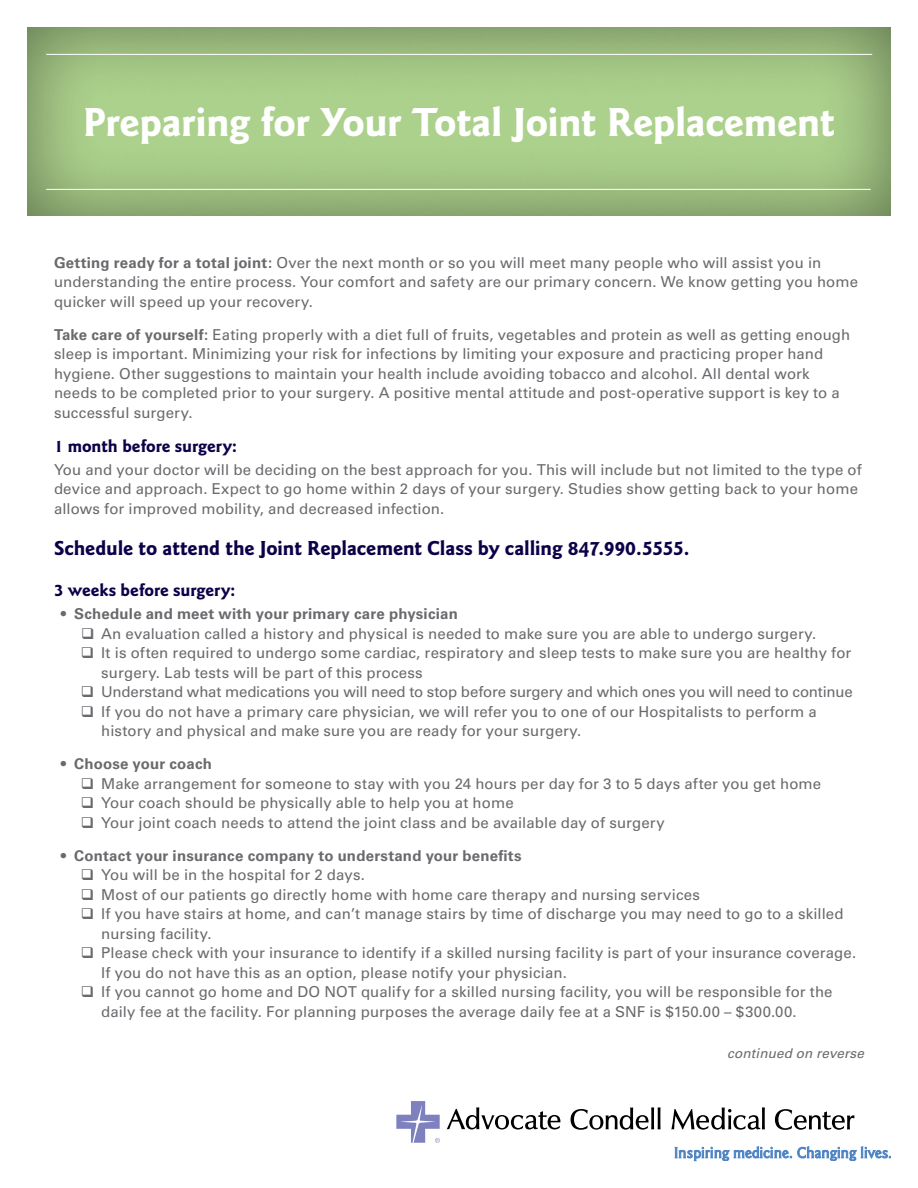
<style>
.page{position:relative;width:918px;height:1188px;background:#fff}
.page>*{position:absolute;margin:0;border:0;box-sizing:border-box;transform-origin:0 0}
.t1{font:700 42px "Goudy Sans Std";letter-spacing:-.01em;color:#fff}
.t2{font:700 21px "Goudy Sans Std";letter-spacing:-.01em;color:#0e0048}
.t3{font:700 18px "Goudy Sans Std";letter-spacing:-.005em;color:#0e0048}
.t4{font:15px/19.5px "Univers";letter-spacing:.005em;color:#696a6d}
.t5{font:700 15px "Univers";letter-spacing:.01em;color:#696a6d}
.t6{font:italic 13.5px "Univers";letter-spacing:.01em;color:#696a6d}
.s1{font-weight:700}
.s2{font-weight:400}
</style>
<div class="page">
<div style="left:12px;top:15px;width:891px;height:203px;background:#000;opacity:.45"></div>
<hr style="left:46px;top:54px;width:826px;height:1px;background:#fff">
<hr style="left:46px;top:189px;width:825px;height:1px;background:#fff">
<svg style="left:675px;top:1146px;width:216px;height:15px"></svg>
<svg style="left:396px;top:1101px;width:44px;height:42px"></svg>
<svg style="left:775px;top:1109px;width:80px;height:21px"></svg>
<svg style="left:671px;top:1107px;width:94px;height:23px"></svg>
<svg style="left:571px;top:1107px;width:90px;height:23px"></svg>
<svg style="left:447px;top:1107px;width:113px;height:23px"></svg>
<h1 class="t1" style="left:83px;top:98px;width:753px">Preparing for Your Total Joint Replacement</h1>
<p class="t4" style="left:54px;top:253px;width:806px"><span class="s1">Getting ready for a total joint:</span> Over the next month or so you will meet many people who will assist you in understanding the entire process. Your comfort and safety are our primary concern. We know getting you home quicker will speed up your recovery.</p>
<p class="t4" style="left:54px;top:325px;width:798px"><span class="s1">Take care of yourself:</span> Eating properly with a diet full of fruits, vegetables and protein as well as getting enough sleep is important. Minimizing your risk for infections by limiting your exposure and practicing proper hand hygiene. Other suggestions to maintain your health include avoiding tobacco and alcohol. All dental work needs to be completed prior to your surgery. A positive mental attitude and post-operative support is key to a successful surgery.</p>
<p class="t3" style="left:54px;top:436px;width:185px">1 month before surgery:</p>
<p class="t4" style="left:54px;top:460px;width:809px">You and your doctor will be deciding on the best approach for you. This will include but not limited to the type of device and approach. Expect to go home within 2 days of your surgery. Studies show getting back to your home allows for improved mobility, and decreased infection.</p>
<h2 class="t2" style="left:54px;top:536px;width:637px">Schedule to attend the Joint Replacement Class by calling 847.990.5555.</h2>
<p class="t3" style="left:54px;top:580px;width:183px">3 weeks before surgery:</p>
<p class="t5" style="left:61px;top:605px;width:399px"><span class="s2">•</span> Schedule and meet with your primary care physician</p>
<p class="t4" style="left:81px;top:624px;width:737px">❑ An evaluation called a history and physical is needed to make sure you are able to undergo surgery.</p>
<p class="t4" style="left:101px;top:643px;width:752px;text-indent:-20px">❑ It is often required to undergo some cardiac, respiratory and sleep tests to make sure you are healthy for surgery. Lab tests will be part of this process</p>
<p class="t4" style="left:81px;top:682px;width:773px">❑ Understand what medications you will need to stop before surgery and which ones you will need to continue</p>
<p class="t4" style="left:101px;top:702px;width:717px;text-indent:-20px">❑ If you do not have a primary care physician, we will refer you to one of our Hospitalists to perform a history and physical and make sure you are ready for your surgery.</p>
<p class="t5" style="left:61px;top:755px;width:153px"><span class="s2">•</span> Choose your coach</p>
<p class="t4" style="left:81px;top:774px;width:742px">❑ Make arrangement for someone to stay with you 24 hours per day for 3 to 5 days after you get home</p>
<p class="t4" style="left:81px;top:793px;width:434px">❑ Your coach should be physically able to help you at home</p>
<p class="t4" style="left:81px;top:813px;width:585px">❑ Your joint coach needs to attend the joint class and be available day of surgery</p>
<p class="t5" style="left:61px;top:847px;width:462px"><span class="s2">•</span> Contact your insurance company to understand your benefits</p>
<p class="t4" style="left:81px;top:865px;width:285px">❑ You will be in the hospital for 2 days.</p>
<p class="t4" style="left:81px;top:885px;width:620px">❑ Most of our patients go directly home with home care therapy and nursing services</p>
<p class="t4" style="left:101px;top:904px;width:744px;text-indent:-20px">❑ If you have stairs at home, and can’t manage stairs by time of discharge you may need to go to a skilled nursing facility.</p>
<p class="t4" style="left:101px;top:943px;width:756px;text-indent:-20px">❑ Please check with your insurance to identify if a skilled nursing facility is part of your insurance coverage.<br>If you do not have this as an option, please notify your physician.</p>
<p class="t4" style="left:101px;top:982px;width:733px;text-indent:-20px">❑ If you cannot go home and DO NOT qualify for a skilled nursing facility, you will be responsible for the daily fee at the facility. For planning purposes the average daily fee at a SNF is $150.00 – $300.00.</p>
<p class="t6" style="left:727px;top:1045px;width:138px">continued on reverse</p>
</div>
